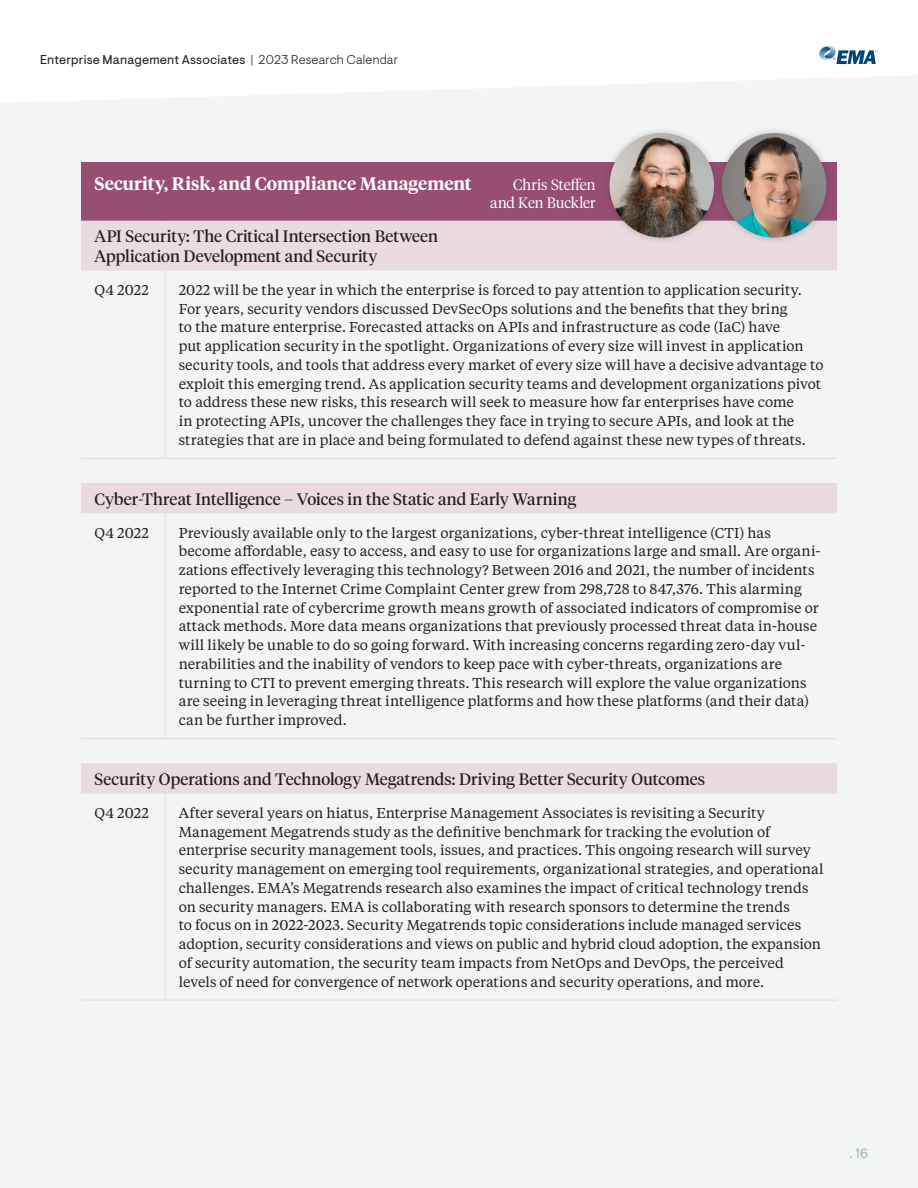
<style>
.page{position:relative;width:918px;height:1188px;background:#fff}
.page>*{position:absolute;margin:0;border:0;box-sizing:border-box;transform-origin:0 0}
.table_header{font:600 18px "Tiempos Headline";letter-spacing:.005em;color:#fff}
.table_subheader{font:16.5px/19.8px "Tiempos Headline";letter-spacing:.005em;color:#211f22}
.table_header-2{font:300 15px "Tiempos Headline";color:#fff}
.table_text{font:14.25px/18.8px "Tiempos Text";letter-spacing:.005em;color:#211f22}
.t1{font:300 13.5px "Visuelt Pro";color:#85a0b9}
.t2{font:12.75px "Visuelt Pro";letter-spacing:.015em;color:#211f22}
.s1{font-weight:300}
</style>
<div class="page">
<div style="left:0;top:75px;width:918px;height:1113px;background:#f3f5f4"></div>
<svg style="left:819px;top:46px;width:58px;height:18px"></svg>
<div style="left:81px;top:162px;width:756px;height:59px;background:#964e73"></div>
<svg style="left:81px;top:222px;width:756px;height:571px;fill:#f3f5f4"></svg>
<hr style="left:81px;top:221px;width:84px;height:1px;background:#dae0df">
<hr style="left:165px;top:221px;width:672px;height:1px;background:#dae0df">
<hr style="left:81px;top:270px;width:84px;height:1px;background:#dae0df">
<hr style="left:165px;top:270px;width:672px;height:1px;background:#dae0df">
<hr style="left:165px;top:270px;width:1px;height:188px;background:#dae0df">
<hr style="left:81px;top:458px;width:84px;height:1px;background:#dae0df">
<hr style="left:165px;top:458px;width:672px;height:1px;background:#dae0df">
<hr style="left:81px;top:483px;width:84px;height:1px;background:#dae0df">
<hr style="left:165px;top:483px;width:672px;height:1px;background:#dae0df">
<hr style="left:81px;top:512px;width:84px;height:1px;background:#dae0df">
<hr style="left:165px;top:512px;width:672px;height:1px;background:#dae0df">
<hr style="left:165px;top:513px;width:1px;height:225px;background:#dae0df">
<hr style="left:81px;top:738px;width:84px;height:1px;background:#dae0df">
<hr style="left:165px;top:738px;width:672px;height:1px;background:#dae0df">
<hr style="left:81px;top:764px;width:84px;height:1px;background:#dae0df">
<hr style="left:165px;top:764px;width:672px;height:1px;background:#dae0df">
<hr style="left:81px;top:793px;width:84px;height:1px;background:#dae0df">
<hr style="left:165px;top:793px;width:672px;height:1px;background:#dae0df">
<hr style="left:165px;top:793px;width:1px;height:207px;background:#dae0df">
<hr style="left:81px;top:1000px;width:84px;height:1px;background:#dae0df">
<hr style="left:165px;top:1000px;width:672px;height:1px;background:#dae0df">
<div style="left:715px;top:126px;width:119px;height:119px;background:#231f20;opacity:.25"></div>
<img style="left:722px;top:133px;width:104px;height:105px;border-radius:52px">
<div style="left:602px;top:126px;width:120px;height:119px;background:#231f20;opacity:.25"></div>
<img style="left:610px;top:133px;width:104px;height:105px;border-radius:52px">
<p class="t2" style="left:40px;top:52px;width:359px">Enterprise Management Associates <span class="s1">| 2023 Research Calendar</span></p>
<p class="table_header" style="left:94px;top:171px;width:379px">Security, Risk, and Compliance Management</p>
<p class="table_header-2" style="left:513px;top:174px;width:84px">Chris Steffen</p>
<p class="table_header-2" style="left:490px;top:192px;width:107px">and Ken Buckler</p>
<p class="table_subheader" style="left:94px;top:226px;width:345px">API Security: The Critical Intersection Between<br>Application Development and Security</p>
<p class="table_text" style="left:94px;top:280px;width:56px">Q4 2022</p>
<p class="table_text" style="left:179px;top:280px;width:646px">2022 will be the year in which the enterprise is forced to pay attention to application security.<br>For years, security vendors discussed DevSecOps solutions and the benefits that they bring<br>to the mature enterprise. Forecasted attacks on APIs and infrastructure as code (IaC) have<br>put application security in the spotlight. Organizations of every size will invest in application security tools, and tools that address every market of every size will have a decisive advantage to exploit this emerging trend. As application security teams and development organizations pivot to address these new risks, this research will seek to measure how far enterprises have come<br>in protecting APIs, uncover the challenges they face in trying to secure APIs, and look at the strategies that are in place and being formulated to defend against these new types of threats.</p>
<p class="table_subheader" style="left:94px;top:488px;width:483px">Cyber-Threat Intelligence – Voices in the Static and Early Warning</p>
<p class="table_text" style="left:94px;top:523px;width:56px">Q4 2022</p>
<p class="table_text" style="left:179px;top:523px;width:643px">Previously available only to the largest organizations, cyber-threat intelligence (CTI) has become affordable, easy to access, and easy to use for organizations large and small. Are organi&shy;zations effectively leveraging this technology? Between 2016 and 2021, the number of incidents reported to the Internet Crime Complaint Center grew from 298,728 to 847,376. This alarming exponential rate of cybercrime growth means growth of associated indicators of compromise or attack methods. More data means organizations that previously processed threat data in-house will likely be unable to do so going forward. With increasing concerns regarding zero-day vul&shy;nerabilities and the inability of vendors to keep pace with cyber-threats, organizations are turning to CTI to prevent emerging threats. This research will explore the value organizations are seeing in leveraging threat intelligence platforms and how these platforms (and their data) can be further improved.</p>
<p class="table_subheader" style="left:94px;top:768px;width:612px">Security Operations and Technology Megatrends: Driving Better Security Outcomes</p>
<p class="table_text" style="left:94px;top:803px;width:56px">Q4 2022</p>
<p class="table_text" style="left:179px;top:803px;width:646px">After several years on hiatus, Enterprise Management Associates is revisiting a Security Management Megatrends study as the definitive benchmark for tracking the evolution of enterprise security management tools, issues, and practices. This ongoing research will survey security management on emerging tool requirements, organizational strategies, and operational challenges. EMA’s Megatrends research also examines the impact of critical technology trends on security managers. EMA is collaborating with research sponsors to determine the trends<br>to focus on in 2022-2023. Security Megatrends topic considerations include managed services adoption, security considerations and views on public and hybrid cloud adoption, the expansion of security automation, the security team impacts from NetOps and DevOps, the perceived levels of need for convergence of network operations and security operations, and more.</p>
<p class="t1" style="left:850px;top:1146px;width:19px">. 16</p>
</div>
